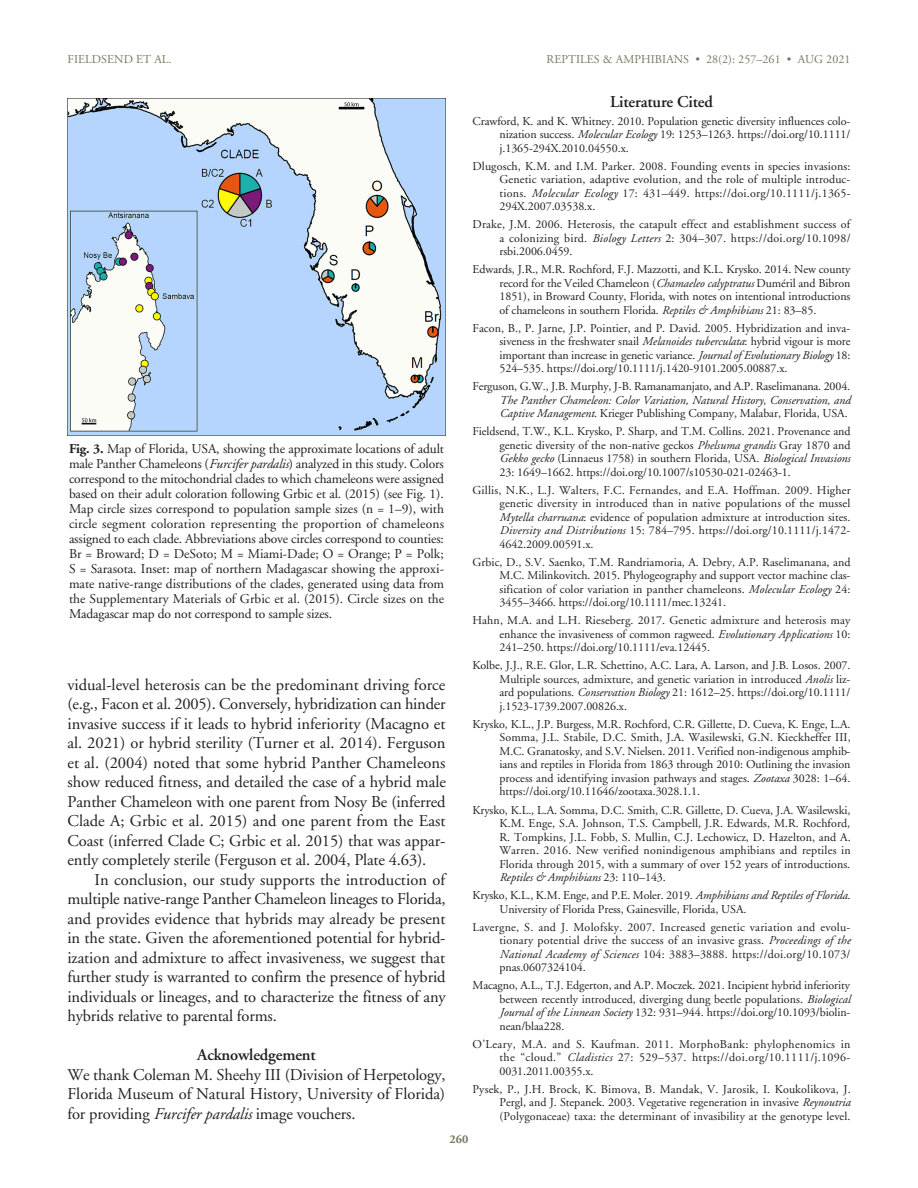
<style>
.page{position:relative;width:918px;height:1188px;background:#fff}
.page>*{position:absolute;margin:0;border:0;box-sizing:border-box;transform-origin:0 0}
.TEXT{font:16.5px/19.5px "Adobe Garamond";letter-spacing:-.01em;color:#231f20;text-align:justify}
.SUBhead{font:600 16.5px "Adobe Garamond";letter-spacing:-.01em;color:#231f20}
.Figure_Caption{font:13.5px/15px "Adobe Garamond";letter-spacing:-.01em;color:#231f20;text-align:justify}
.Lit_Cited{font:12px/13.5px "Adobe Garamond";letter-spacing:-.005em;color:#231f20;text-align:justify}
.t1{font:12px "Adobe Garamond";letter-spacing:.005em;color:#717a60}
.t2{font:700 12px "Adobe Garamond";color:#717a60}
.s1{font-weight:700}
.s2{font-style:italic}
</style>
<div class="page">
<img style="left:68px;top:98px;width:378px;height:337px">
<p class="t1" style="left:68px;top:53px;width:106px">FIELDSEND ET AL.</p>
<p class="t1" style="left:547px;top:53px;width:305px">REPTILES &amp; AMPHIBIANS • 28(2): 257–261 • AUG 2021</p>
<p class="Figure_Caption" style="left:69px;top:442px;width:377px"><span class="s1">Fig. 3.</span> Map of Florida, USA, showing the approximate locations of adult male Panther Chameleons (<span class="s2">Furcifer pardalis</span>) analyzed in this study. Colors correspond to the mitochondrial clades to which chameleons were assigned based on their adult coloration following Grbic et al. (2015) (see Fig. 1).<br>Map circle sizes correspond to population sample sizes (n = 1–9), with circle segment coloration representing the proportion of chameleons assigned to each clade. Abbreviations above circles correspond to counties:<br>Br = Broward; D = DeSoto; M = Miami-Dade; O = Orange; P = Polk; S = Sarasota. Inset: map of northern Madagascar showing the approxi&shy;mate native-range distributions of the clades, generated using data from the Supplementary Materials of Grbic et al. (2015). Circle sizes on the Madagascar map do not correspond to sample sizes.</p>
<p class="TEXT" style="left:68px;top:675px;width:380px">vidual-level heterosis can be the predominant driving force (e.g., Facon et al. 2005). Conversely, hybridization can hinder invasive success if it leads to hybrid inferiority (Macagno et al. 2021) or hybrid sterility (Turner et al. 2014). Ferguson et al. (2004) noted that some hybrid Panther Chameleons show reduced fitness, and detailed the case of a hybrid male Panther Chameleon with one parent from Nosy Be (inferred Clade A; Grbic et al. 2015) and one parent from the East Coast (inferred Clade C; Grbic et al. 2015) that was appar&shy;ently completely sterile (Ferguson et al. 2004, Plate 4.63).</p>
<p class="TEXT" style="left:68px;top:870px;width:380px;text-indent:27px">In conclusion, our study supports the introduction of multiple native-range Panther Chameleon lineages to Florida, and provides evidence that hybrids may already be present in the state. Given the aforementioned potential for hybrid&shy;ization and admixture to affect invasiveness, we suggest that further study is warranted to confirm the presence of hybrid individuals or lineages, and to characterize the fitness of any hybrids relative to parental forms.</p>
<p class="SUBhead" style="left:197px;top:1046px;width:120px">Acknowledgement</p>
<p class="TEXT" style="left:68px;top:1065px;width:380px">We thank Coleman M. Sheehy III (Division of Herpetology, Florida Museum of Natural History, University of Florida) for providing <span class="s2">Furcifer pardalis</span> image vouchers.</p>
<p class="SUBhead" style="left:610px;top:92px;width:104px">Literature Cited</p>
<p class="Lit_Cited" style="left:500px;top:114px;width:353px;text-indent:-27px">Crawford, K. and K. Whitney. 2010. Population genetic diversity influences colo&shy;nization success. <span class="s2">Molecular Ecology</span> 19: 1253–1263. https://doi.org/10.1111/ j.1365-294X.2010.04550.x.</p>
<p class="Lit_Cited" style="left:500px;top:159px;width:353px;text-indent:-27px">Dlugosch, K.M. and I.M. Parker. 2008. Founding events in species invasions:<br>Genetic variation, adaptive evolution, and the role of multiple introduc&shy;tions. <span class="s2">Molecular Ecology</span> 17: 431–449. https://doi.org/10.1111/j.1365- 294X.2007.03538.x.</p>
<p class="Lit_Cited" style="left:500px;top:218px;width:353px;text-indent:-27px">Drake, J.M. 2006. Heterosis, the catapult effect and establishment success of a colonizing bird. <span class="s2">Biology Letters</span> 2: 304–307. https://doi.org/10.1098/ rsbi.2006.0459.</p>
<p class="Lit_Cited" style="left:500px;top:263px;width:353px;text-indent:-27px">Edwards, J.R., M.R. Rochford, F.J. Mazzotti, and K.L. Krysko. 2014. New county record for the Veiled Chameleon (<span class="s2">Chamaeleo calyptratus</span> Duméril and Bibron 1851), in Broward County, Florida, with notes on intentional introductions of chameleons in southern Florida. <span class="s2">Reptiles &amp; Amphibians</span> 21: 83–85.</p>
<p class="Lit_Cited" style="left:500px;top:321px;width:353px;text-indent:-27px">Facon, B., P. Jarne, J.P. Pointier, and P. David. 2005. Hybridization and inva&shy;siveness in the freshwater snail <span class="s2">Melanoides tuberculata</span>: hybrid vigour is more important than increase in genetic variance. <span class="s2">Journal of Evolutionary Biology</span> 18:<br>524–535. https://doi.org/10.1111/j.1420-9101.2005.00887.x.</p>
<p class="Lit_Cited" style="left:500px;top:380px;width:353px;text-indent:-27px">Ferguson, G.W., J.B. Murphy, J-B. Ramanamanjato, and A.P. Raselimanana. 2004.<br><span class="s2">The Panther Chameleon: Color Variation, Natural History, Conservation, and Captive Management</span>. Krieger Publishing Company, Malabar, Florida, USA.</p>
<p class="Lit_Cited" style="left:500px;top:425px;width:353px;text-indent:-27px">Fieldsend, T.W., K.L. Krysko, P. Sharp, and T.M. Collins. 2021. Provenance and genetic diversity of the non-native geckos <span class="s2">Phelsuma grandis</span> Gray 1870 and <span class="s2">Gekko gecko</span> (Linnaeus 1758) in southern Florida, USA. <span class="s2">Biological Invasions </span>23: 1649–1662. https://doi.org/10.1007/s10530-021-02463-1.</p>
<p class="Lit_Cited" style="left:500px;top:484px;width:353px;text-indent:-27px">Gillis, N.K., L.J. Walters, F.C. Fernandes, and E.A. Hoffman. 2009. Higher genetic diversity in introduced than in native populations of the mussel <span class="s2">Mytella charruana</span>: evidence of population admixture at introduction sites.<br><span class="s2">Diversity and Distributions</span> 15: 784–795. https://doi.org/10.1111/j.1472- 4642.2009.00591.x.</p>
<p class="Lit_Cited" style="left:500px;top:556px;width:353px;text-indent:-27px">Grbic, D., S.V. Saenko, T.M. Randriamoria, A. Debry, A.P. Raselimanana, and M.C. Milinkovitch. 2015. Phylogeography and support vector machine clas&shy;sification of color variation in panther chameleons. <span class="s2">Molecular Ecology</span> 24:<br>3455–3466. https://doi.org/10.1111/mec.13241.</p>
<p class="Lit_Cited" style="left:500px;top:614px;width:353px;text-indent:-27px">Hahn, M.A. and L.H. Rieseberg. 2017. Genetic admixture and heterosis may enhance the invasiveness of common ragweed. <span class="s2">Evolutionary Applications</span> 10:<br>241–250. https://doi.org/10.1111/eva.12445.</p>
<p class="Lit_Cited" style="left:500px;top:659px;width:353px;text-indent:-27px">Kolbe, J.J., R.E. Glor, L.R. Schettino, A.C. Lara, A. Larson, and J.B. Losos. 2007.<br>Multiple sources, admixture, and genetic variation in introduced <span class="s2">Anolis</span> liz&shy;ard populations. <span class="s2">Conservation Biology</span> 21: 1612–25. https://doi.org/10.1111/ j.1523-1739.2007.00826.x.</p>
<p class="Lit_Cited" style="left:500px;top:718px;width:353px;text-indent:-27px">Krysko, K.L., J.P. Burgess, M.R. Rochford, C.R. Gillette, D. Cueva, K. Enge, L.A.<br>Somma, J.L. Stabile, D.C. Smith, J.A. Wasilewski, G.N. Kieckheffer III, M.C. Granatosky, and S.V. Nielsen. 2011. Verified non-indigenous amphib&shy;ians and reptiles in Florida from 1863 through 2010: Outlining the invasion process and identifying invasion pathways and stages. <span class="s2">Zootaxa</span> 3028: 1–64. https://doi.org/10.11646/zootaxa.3028.1.1.</p>
<p class="Lit_Cited" style="left:500px;top:803px;width:353px;text-indent:-27px">Krysko, K.L., L.A. Somma, D.C. Smith, C.R. Gillette, D. Cueva, J.A. Wasilewski, K.M. Enge, S.A. Johnson, T.S. Campbell, J.R. Edwards, M.R. Rochford, R. Tompkins, J.L. Fobb, S. Mullin, C.J. Lechowicz, D. Hazelton, and A.<br>Warren. 2016. New verified nonindigenous amphibians and reptiles in Florida through 2015, with a summary of over 152 years of introductions.<br><span class="s2">Reptiles &amp; Amphibians</span> 23: 110–143.</p>
<p class="Lit_Cited" style="left:500px;top:889px;width:352px;text-indent:-27px">Krysko, K.L., K.M. Enge, and P.E. Moler. 2019. <span class="s2">Amphibians and Reptiles of Florida</span>.<br>University of Florida Press, Gainesville, Florida, USA.</p>
<p class="Lit_Cited" style="left:500px;top:920px;width:353px;text-indent:-27px">Lavergne, S. and J. Molofsky. 2007. Increased genetic variation and evolu&shy;tionary potential drive the success of an invasive grass. <span class="s2">Proceedings of the National Academy of Sciences</span> 104: 3883–3888. https://doi.org/10.1073/ pnas.0607324104.</p>
<p class="Lit_Cited" style="left:500px;top:979px;width:353px;text-indent:-27px">Macagno, A.L., T.J. Edgerton, and A.P. Moczek. 2021. Incipient hybrid inferiority between recently introduced, diverging dung beetle populations. <span class="s2">Biological Journal of the Linnean Society</span> 132: 931–944. https://doi.org/10.1093/biolin&shy;nean/blaa228.</p>
<p class="Lit_Cited" style="left:500px;top:1037px;width:352px;text-indent:-27px">O’Leary, M.A. and S. Kaufman. 2011. MorphoBank: phylophenomics in the “cloud.” <span class="s2">Cladistics</span> 27: 529–537. https://doi.org/10.1111/j.1096- 0031.2011.00355.x.</p>
<p class="Lit_Cited" style="left:500px;top:1082px;width:353px;text-indent:-27px">Pysek, P., J.H. Brock, K. Bimova, B. Mandak, V. Jarosik, I. Koukolikova, J.<br>Pergl, and J. Stepanek. 2003. Vegetative regeneration in invasive <span class="s2">Reynoutria </span>(Polygonaceae) taxa: the determinant of invasibility at the genotype level.</p>
<p class="t2" style="left:450px;top:1132px;width:20px">260</p>
</div>
